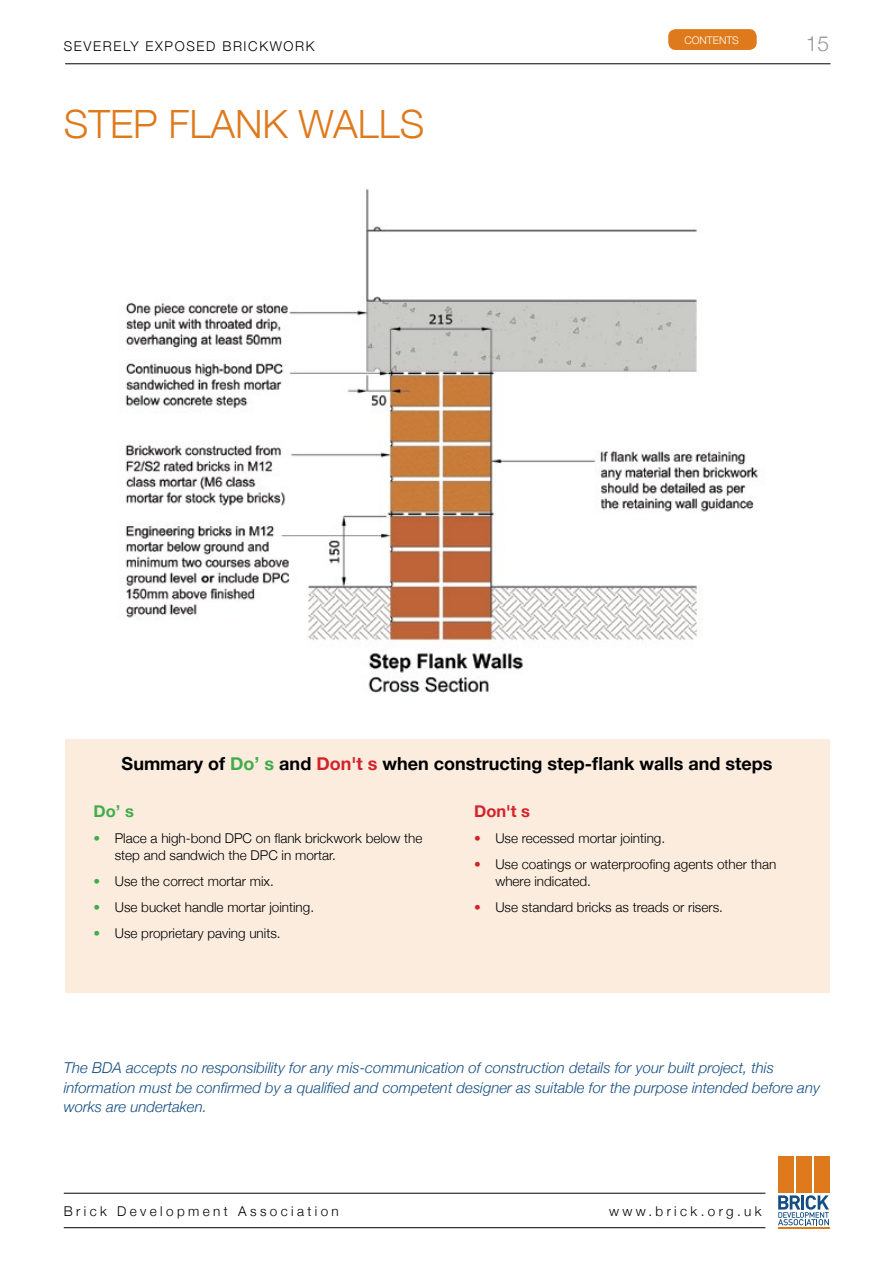
<style>
.page{position:relative;width:893px;height:1263px;background:#fff}
.page>*{position:absolute;margin:0;border:0;box-sizing:border-box;transform-origin:0 0}
.t1{font:300 39px "Helvetica Neue";color:#df7a1c}
.t2{font:300 21px "Helvetica Neue";color:#939598}
.t3{font:700 18px "Helvetica Neue";color:#000}
.t4{font:700 16.5px "Helvetica Neue";color:#d2232a}
.t5{font:700 16.5px "Helvetica Neue";color:#41ad49}
.t6{font:italic 300 15px/19.5px "Helvetica Neue";color:#154e82}
.t7{font:300 13.5px/17.2px "Helvetica Neue";color:#000}
.t8{font:300 13.5px "Helvetica Neue";letter-spacing:.25em;color:#000}
.t9{font:300 13.5px "Helvetica Neue";letter-spacing:.12em;color:#000}
.t10{font:300 10.5px "Helvetica Neue";color:#fff}
.s1{color:#41ad49}
.s2{color:#d2232a}
</style>
<div class="page">
<hr style="left:65px;top:63px;width:765px;height:1px;background:#000">
<hr style="left:64px;top:1227px;width:701px;height:1px;background:#000">
<div style="left:814px;top:1156px;width:15px;height:37px;background:#df7a1c"></div>
<div style="left:796px;top:1156px;width:15px;height:37px;background:#df7a1c"></div>
<div style="left:778px;top:1156px;width:15px;height:37px;background:#df7a1c"></div>
<svg style="left:778px;top:1195px;width:51px;height:30px"></svg>
<hr style="left:778px;top:1227px;width:51px;height:2px;background:#df7a1c">
<hr style="left:64px;top:1193px;width:701px;height:1px;background:#000">
<div style="left:668px;top:29px;width:89px;height:21px;background:#df7a1c;border-radius:8px"></div>
<div style="left:65px;top:739px;width:764px;height:253px;background:#fbecde"></div>
<img style="left:125px;top:189px;width:633px;height:504px">
<p class="t9" style="left:64px;top:38px;width:252px">severely exposed brickwork</p>
<h1 class="t1" style="left:64px;top:100px;width:362px">STEP FLANK WALLS</h1>
<p class="t10" style="left:684px;top:34px;width:56px">CONTENTS</p>
<h2 class="t2" style="left:806px;top:31px;width:25px">15</h2>
<h3 class="t3" style="left:122px;top:752px;width:652px">Summary of <span class="s1">Do’ s</span> and <span class="s2">Don't s</span> when constructing step-flank walls and steps</h3>
<p class="t5" style="left:94px;top:801px;width:42px">Do’ s</p>
<p class="t7" style="left:115px;top:829px;width:309px;text-indent:-21px"><span class="s1">•</span> Place a high-bond DPC on flank brickwork below the step and sandwich the DPC in mortar.</p>
<p class="t7" style="left:94px;top:872px;width:182px"><span class="s1">•</span> Use the correct mortar mix.</p>
<p class="t7" style="left:94px;top:898px;width:222px"><span class="s1">•</span> Use bucket handle mortar jointing.</p>
<p class="t7" style="left:94px;top:924px;width:189px"><span class="s1">•</span> Use proprietary paving units.</p>
<p class="t4" style="left:474px;top:801px;width:57px">Don't s</p>
<p class="t7" style="left:474px;top:829px;width:193px"><span class="s2">•</span> Use recessed mortar jointing.</p>
<p class="t7" style="left:495px;top:855px;width:282px;text-indent:-21px"><span class="s2">•</span> Use coatings or waterproofing agents other than where indicated.</p>
<p class="t7" style="left:474px;top:898px;width:250px"><span class="s2">•</span> Use standard bricks as treads or risers.</p>
<p class="t6" style="left:64px;top:1058px;width:758px">The BDA accepts no responsibility for any mis-communication of construction details for your built project, this information must be confirmed by a qualified and competent designer as suitable for the purpose intended before any works are undertaken.</p>
<p class="t8" style="left:64px;top:1203px;width:277px">Brick Development Association</p>
<p class="t8" style="left:609px;top:1203px;width:154px">www.brick.org.uk</p>
</div>
